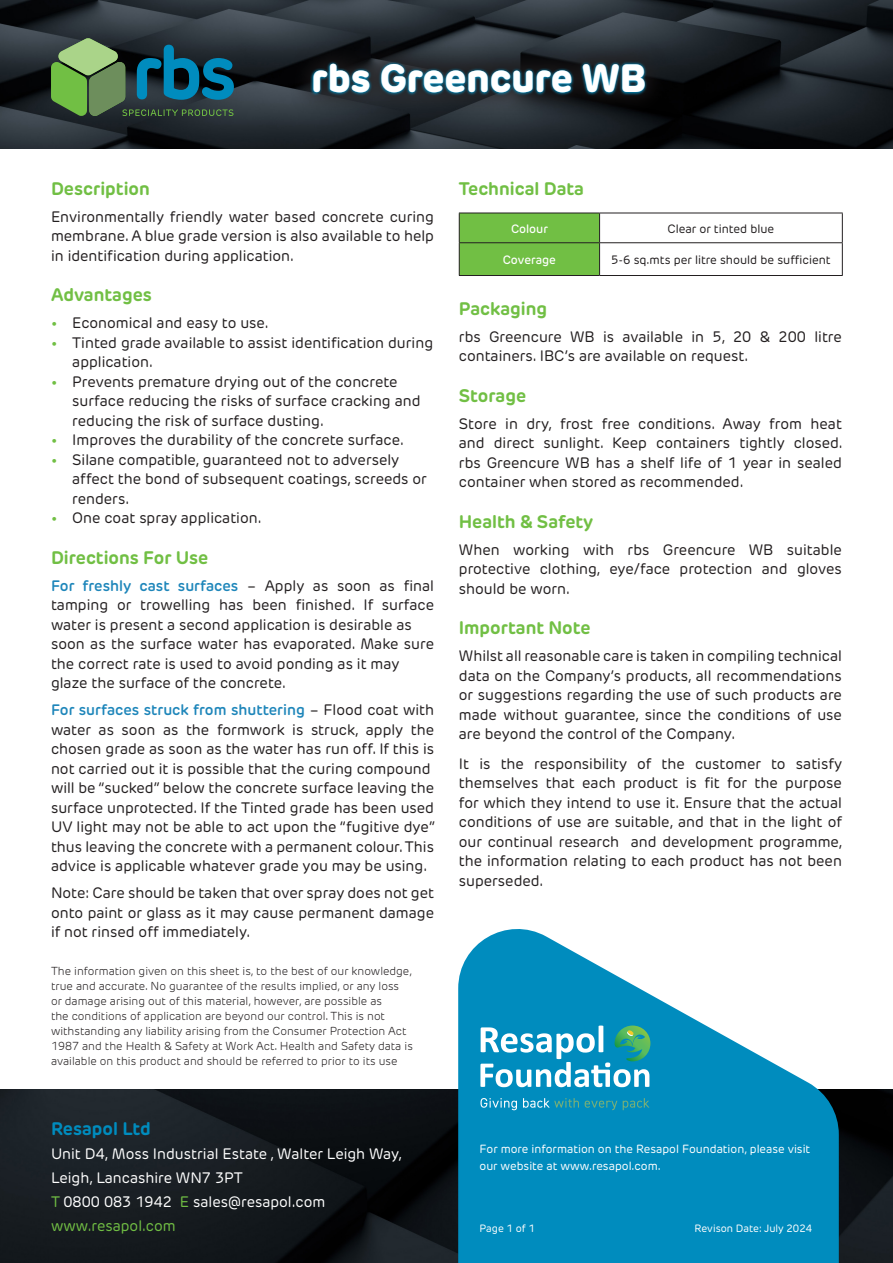
<style>
.page{position:relative;width:893px;height:1263px;background:#fff}
.page>*{position:absolute;margin:0;border:0;box-sizing:border-box;transform-origin:0 0}
.t1{font:800 39px "New Rubrik";color:#fff}
.t2{font:700 18px "New Rubrik";color:#71bf44}
.t3{font:700 18px "New Rubrik";color:#008cbe}
.t4{font:15px/19.5px "New Rubrik";color:#231f20;text-align:justify}
.t5{font:15px "New Rubrik";color:#fff}
.t6{font:15px "New Rubrik";color:#71bf44}
.t7{font:12px "New Rubrik";color:#231f20}
.t8{font:500 12px "New Rubrik";color:#fff}
.t9{font:11.7px/16.8px "New Rubrik";color:#fff}
.t10{font:300 11.55px/14.9px "New Rubrik";color:#231f20}
.t11{font:10.5px "New Rubrik";color:#fff}
.s1{color:#71bf44}
.s2{font-weight:600;color:#1e86ba}
</style>
<div class="page">
<img style="left:0;top:0;width:893px;height:149px">
<svg style="left:51px;top:38px;width:183px;height:79px;background:#386455"></svg>
<svg style="left:290px;top:40px;width:378px;height:76px;background:#21272c"></svg>
<svg style="left:310px;top:60px;width:338px;height:35px;background:#104e66"></svg>
<hr style="left:600px;top:213px;width:243px;height:1px;background:#231f20">
<div style="left:459px;top:213px;width:141px;height:62px;background:#71bf44"></div>
<svg style="left:842px;top:213px;width:1px;height:29px"></svg>
<hr style="left:459px;top:242px;width:141px;height:1px;background:#231f20">
<hr style="left:459px;top:243px;width:1px;height:32px;background:#231f20">
<hr style="left:600px;top:242px;width:243px;height:1px;background:#231f20">
<hr style="left:599px;top:243px;width:1px;height:32px;background:#231f20">
<hr style="left:842px;top:243px;width:1px;height:32px;background:#231f20">
<hr style="left:459px;top:275px;width:141px;height:1px;background:#231f20">
<hr style="left:600px;top:275px;width:243px;height:1px;background:#231f20">
<img style="left:0;top:1089px;width:893px;height:174px">
<svg style="left:458px;top:929px;width:381px;height:334px;fill:#008cbe"></svg>
<svg style="left:480px;top:1025px;width:170px;height:62px"></svg>
<svg style="left:480px;top:1098px;width:37px;height:12px"></svg>
<svg style="left:523px;top:1098px;width:56px;height:10px"></svg>
<svg style="left:585px;top:1100px;width:32px;height:10px"></svg>
<svg style="left:623px;top:1098px;width:26px;height:12px"></svg>
<p class="t1" style="left:311px;top:54px;width:336px">rbs Greencure WB</p>
<p class="t2" style="left:51px;top:177px;width:100px">Description</p>
<p class="t4" style="left:51px;top:207px;width:385px">Environmentally friendly water based concrete curing membrane. A blue grade version is also available to help in identification during application.</p>
<p class="t2" style="left:51px;top:284px;width:102px">Advantages</p>
<p class="t4" style="left:51px;top:313px;width:219px"><span class="s1">•</span> Economical and easy to use.</p>
<p class="t4" style="left:51px;top:333px;width:384px"><span class="s1">•</span> Tinted grade available to assist identification during</p>
<p class="t4" style="left:72px;top:352px;width:82px">application.</p>
<p class="t4" style="left:51px;top:372px;width:348px"><span class="s1">•</span> Prevents premature drying out of the concrete</p>
<p class="t4" style="left:72px;top:391px;width:350px">surface reducing the risks of surface cracking and</p>
<p class="t4" style="left:72px;top:411px;width:253px">reducing the risk of surface dusting.</p>
<p class="t4" style="left:51px;top:430px;width:354px"><span class="s1">•</span> Improves the durability of the concrete surface.</p>
<p class="t4" style="left:51px;top:450px;width:350px"><span class="s1">•</span> Silane compatible, guaranteed not to adversely</p>
<p class="t4" style="left:72px;top:469px;width:356px">affect the bond of subsequent coatings, screeds or</p>
<p class="t4" style="left:72px;top:489px;width:58px">renders.</p>
<p class="t4" style="left:51px;top:508px;width:212px"><span class="s1">•</span> One coat spray application.</p>
<p class="t2" style="left:51px;top:546px;width:159px">Directions For Use</p>
<p class="t4" style="left:51px;top:576px;width:385px"><span class="s2">For freshly cast surfaces</span> – Apply as soon as final tamping or trowelling has been finished. If surface water is present a second application is desirable as</p>
<p class="t4" style="left:51px;top:634px;width:385px">soon as the surface water has evaporated. Make sure the correct rate is used to avoid ponding as it may</p>
<p class="t4" style="left:51px;top:673px;width:236px">glaze the surface of the concrete.</p>
<p class="t4" style="left:51px;top:700px;width:385px"><span class="s2">For surfaces struck from shuttering</span> – Flood coat with water as soon as the formwork is struck, apply the chosen grade as soon as the water has run off. If this is not carried out it is possible that the curing compound</p>
<p class="t4" style="left:51px;top:778px;width:385px">will be “sucked” below the concrete surface leaving the</p>
<p class="t4" style="left:51px;top:798px;width:385px">surface unprotected. If the Tinted grade has been used UV light may not be able to act upon the “fugitive dye” thus leaving the concrete with a permanent colour. This advice is applicable whatever grade you may be using.</p>
<p class="t4" style="left:51px;top:883px;width:385px">Note: Care should be taken that over spray does not get onto paint or glass as it may cause permanent damage if not rinsed off immediately.</p>
<p class="t10" style="left:51px;top:963px;width:363px">The information given on this sheet is, to the best of our knowledge, true and accurate. No guarantee of the results implied, or any loss or damage arising out of this material, however, are possible as<br>the conditions of application are beyond our control. This is not withstanding any liability arising from the Consumer Protection Act 1987 and the Health &amp; Safety at Work Act. Health and Safety data is available on this product and should be referred to prior to its use</p>
<p class="t3" style="left:51px;top:1117px;width:101px">Resapol Ltd</p>
<p class="t5" style="left:51px;top:1144px;width:353px">Unit D4, Moss Industrial Estate , Walter Leigh Way,</p>
<p class="t5" style="left:51px;top:1168px;width:193px">Leigh, Lancashire WN7 3PT</p>
<p class="t5" style="left:51px;top:1192px;width:276px"><span class="s1">T</span> 0800 083 1942 <span class="s1">E</span> sales@resapol.com</p>
<p class="t6" style="left:51px;top:1216px;width:126px">www.resapol.com</p>
<p class="t2" style="left:459px;top:177px;width:127px">Technical Data</p>
<p class="t8" style="left:511px;top:221px;width:39px">Colour</p>
<p class="t7" style="left:668px;top:221px;width:108px">Clear or tinted blue</p>
<p class="t8" style="left:503px;top:252px;width:55px">Coverage</p>
<p class="t7" style="left:611px;top:252px;width:221px">5-6 sq.mts per litre should be sufficient</p>
<p class="t2" style="left:459px;top:297px;width:90px">Packaging</p>
<p class="t4" style="left:459px;top:327px;width:384px">rbs Greencure WB is available in 5, 20 &amp; 200 litre containers. IBC’s are available on request.</p>
<p class="t2" style="left:459px;top:384px;width:69px">Storage</p>
<p class="t4" style="left:459px;top:414px;width:385px">Store in dry, frost free conditions. Away from heat and direct sunlight. Keep containers tightly closed. rbs Greencure WB has a shelf life of 1 year in sealed container when stored as recommended.</p>
<p class="t2" style="left:459px;top:510px;width:136px">Health &amp; Safety</p>
<p class="t4" style="left:459px;top:540px;width:385px">When working with rbs Greencure WB suitable protective clothing, eye/face protection and gloves should be worn.</p>
<p class="t2" style="left:459px;top:617px;width:133px">Important Note</p>
<p class="t4" style="left:459px;top:646px;width:385px">Whilst all reasonable care is taken in compiling technical data on the Company’s products, all recommendations or suggestions regarding the use of such products are made without guarantee, since the conditions of use are beyond the control of the Company.</p>
<p class="t4" style="left:459px;top:753px;width:385px">It is the responsibility of the customer to satisfy themselves that each product is fit for the purpose for which they intend to use it. Ensure that the actual conditions of use are suitable, and that in the light of our continual research and development programme, the information relating to each product has not been superseded.</p>
<p class="t9" style="left:480px;top:1140px;width:332px">For more information on the Resapol Foundation, please visit our website at www.resapol.com.</p>
<p class="t11" style="left:480px;top:1222px;width:57px">Page 1 of 1</p>
<p class="t11" style="left:695px;top:1222px;width:119px">Revison Date: July 2024</p>
</div>
